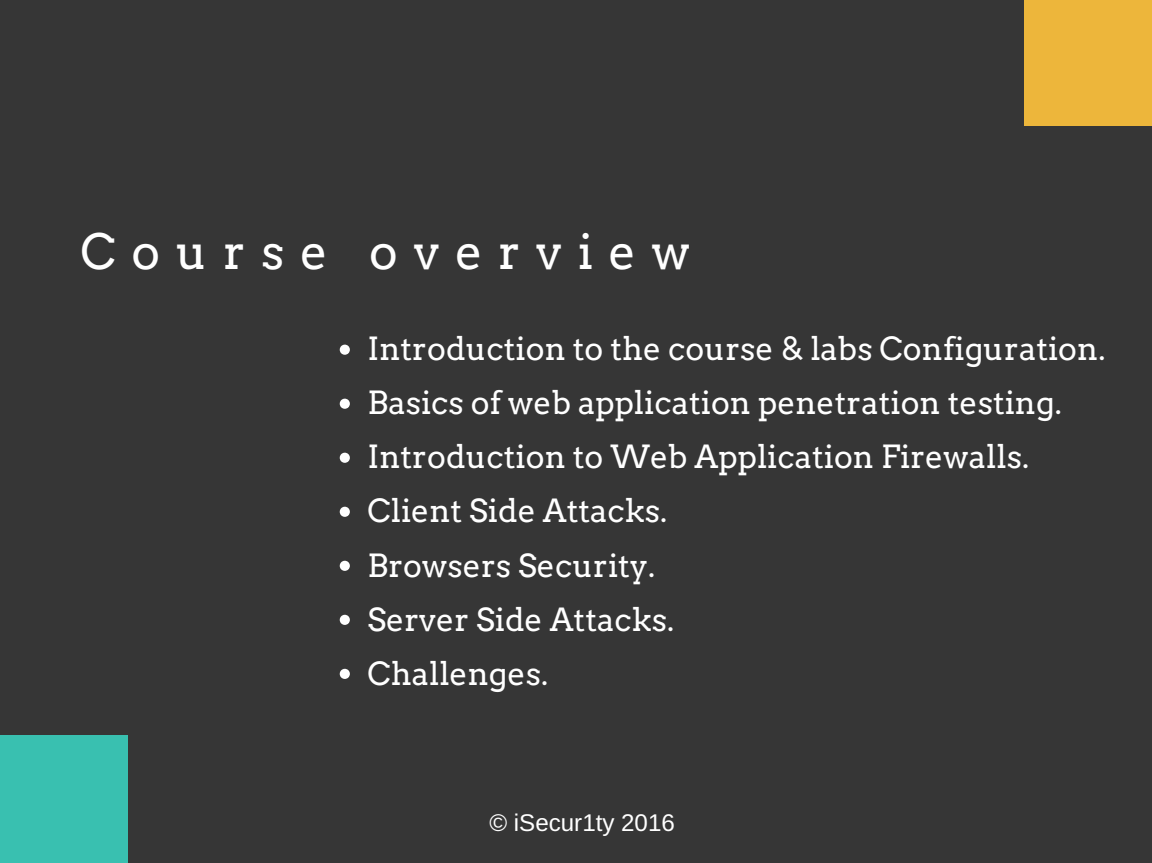
<style>
.page{position:relative;width:1152px;height:863px;background:#fff}
.page>*{position:absolute;margin:0;border:0;box-sizing:border-box;transform-origin:0 0}
.t1{font:48.3px "Arvo";letter-spacing:.32em;color:#fff}
.t2{font:31.65px/54px "Arvo";color:#fff}
.t3{font:24.15px "Arimo";color:#fff}
</style>
<div class="page">
<div style="left:0;top:0;width:1152px;height:862px;background:#363636"></div>
<svg style="left:340px;top:344px;width:10px;height:11px"></svg>
<svg style="left:340px;top:398px;width:10px;height:11px"></svg>
<svg style="left:340px;top:452px;width:10px;height:11px"></svg>
<svg style="left:340px;top:506px;width:10px;height:11px"></svg>
<svg style="left:340px;top:560px;width:10px;height:11px"></svg>
<svg style="left:340px;top:614px;width:10px;height:11px"></svg>
<svg style="left:340px;top:668px;width:10px;height:11px"></svg>
<div style="left:0;top:735px;width:127px;height:127px;background:#39c0b0"></div>
<div style="left:1025px;top:0;width:127px;height:126px;background:#edb63b"></div>
<h1 class="t1" style="left:81px;top:223px;width:611px">Course overview</h1>
<p class="t2" style="left:367px;top:322px;width:739px">Introduction to the course &amp; labs Configuration.<br>Basics of web application penetration testing.<br>Introduction to Web Application Firewalls.<br>Client Side Attacks.<br>Browsers Security.<br>Server Side Attacks.<br>Challenges.</p>
<p class="t3" style="left:489px;top:809px;width:187px">© iSecur1ty 2016</p>
</div>
